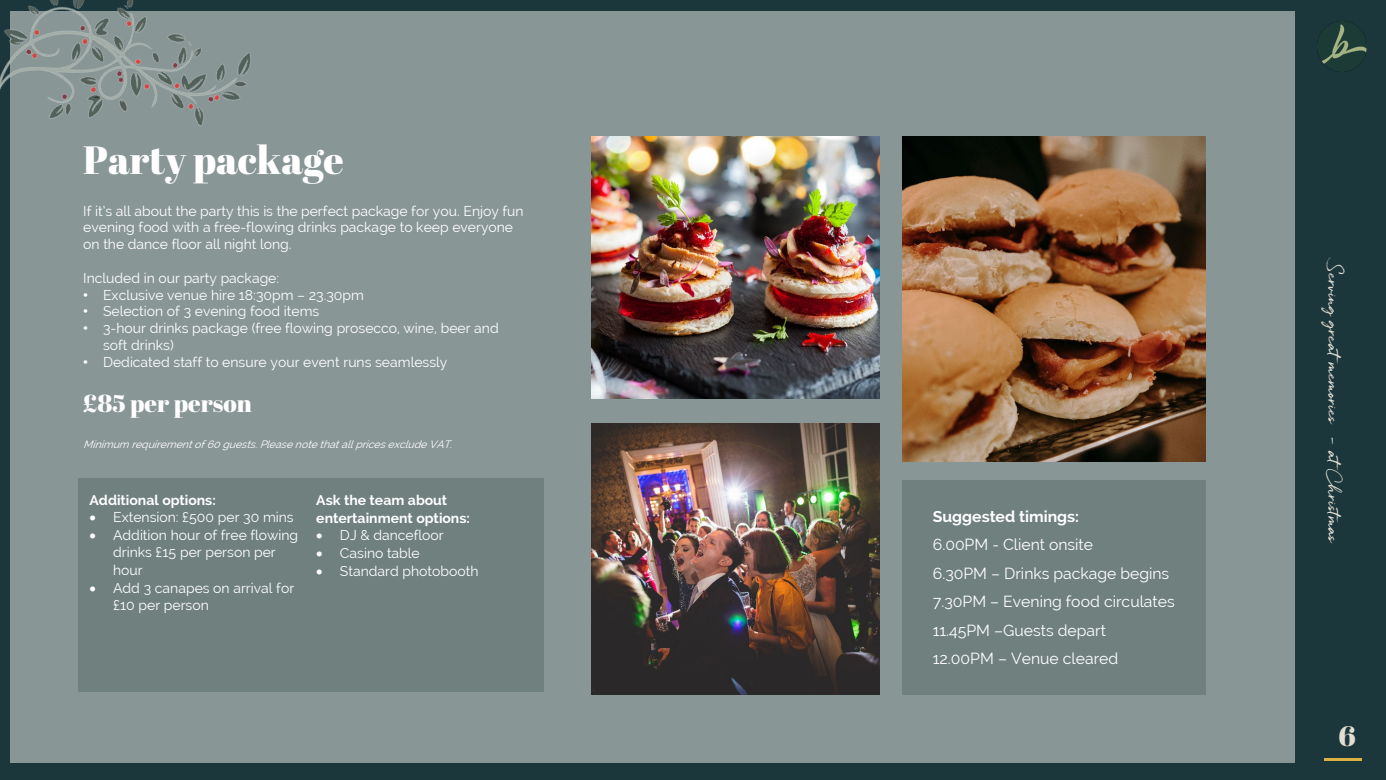
<style>
.page{position:relative;width:1386px;height:780px;background:#fff}
.page>*{position:absolute;margin:0;border:0;box-sizing:border-box;transform-origin:0 0}
.t1{font:39.38px "Abril Fatface";color:#fff}
.t2{font:28px "Abril Fatface";color:#e2ded2}
.t3{font:24.5px "Abril Fatface";color:#fff}
.t4{font:15.75px/28.3px "Raleway";color:#fff}
.t5{font:15.75px "Quickbrush";color:#e2ded2}
.t6{font:700 15.75px "Raleway";color:#fff}
.t7{font:14px/16.8px "Raleway";color:#fff}
.t8{font:700 14px/17.7px "Raleway";color:#fff}
.t9{font:italic 10.5px "Raleway";color:#fff}
.s1{font-family:"Arial"}
</style>
<div class="page">
<div style="left:0;top:0;width:1385px;height:779px;background:#1c373b"></div>
<div style="left:10px;top:12px;width:1284px;height:750px;background:#899696"></div>
<hr style="left:1323px;top:757px;width:38px;height:3px;background:#dbb143">
<img style="left:591px;top:136px;width:288px;height:262px">
<img style="left:591px;top:423px;width:288px;height:271px">
<img style="left:902px;top:136px;width:303px;height:325px">
<img style="left:1317px;top:22px;width:49px;height:49px">
<div style="left:902px;top:480px;width:303px;height:214px;background:#6f807f"></div>
<div style="left:78px;top:478px;width:466px;height:213px;background:#6f807f"></div>
<img style="left:0;top:0;width:273px;height:126px">
<h1 class="t1" style="left:83px;top:132px;width:262px">Party package</h1>
<p class="t7" style="left:83px;top:202px;width:442px">If it’s all about the party this is the perfect package for you. Enjoy fun evening food with a free-flowing drinks package to keep everyone on the dance floor all night long.</p>
<p class="t7" style="left:83px;top:269px;width:197px">Included in our party package:</p>
<p class="t7" style="left:83px;top:286px;width:282px"><span class="s1">•</span> Exclusive venue hire 18:30pm – 23.30pm</p>
<p class="t7" style="left:83px;top:303px;width:237px"><span class="s1">•</span> Selection of 3 evening food items</p>
<p class="t7" style="left:103px;top:320px;width:397px;text-indent:-20px"><span class="s1">•</span> 3-hour drinks package (free flowing prosecco, wine, beer and soft drinks)</p>
<p class="t7" style="left:83px;top:353px;width:365px"><span class="s1">•</span> Dedicated staff to ensure your event runs seamlessly</p>
<h3 class="t3" style="left:83px;top:386px;width:170px">£85 per person</h3>
<p class="t9" style="left:83px;top:437px;width:374px">Minimum requirementof60guests.PleasenotethatallpricesexcludeVAT.</p>
<p class="t8" style="left:89px;top:491px;width:128px">Additional options:</p>
<p class="t7" style="left:89px;top:508px;width:206px">• Extension: £500 per 30 mins</p>
<p class="t7" style="left:113px;top:525px;width:187px;line-height:17.7px;text-indent:-24px">• Addition hour of free flowing drinks £15 per person per hour</p>
<p class="t7" style="left:113px;top:578px;width:182px;line-height:17.7px;text-indent:-24px">• Add 3 canapes on arrival for £10 per person</p>
<p class="t8" style="left:316px;top:491px;width:155px">Ask the team about entertainment options:</p>
<p class="t7" style="left:316px;top:527px;width:129px">• DJ &amp; dancefloor</p>
<p class="t7" style="left:316px;top:544px;width:105px">• Casino table</p>
<p class="t7" style="left:316px;top:562px;width:164px">• Standard photobooth</p>
<p class="t6" style="left:932px;top:507px;width:148px">Suggested timings:</p>
<p class="t4" style="left:932px;top:530px;width:243px">6.00PM - Client onsite<br>6.30PM – Drinks package begins<br>7.30PM – Evening food circulates<br>11.45PM –Guests depart<br>12.00PM – Venue cleared</p>
<p class="t5" style="left:1343px;top:260px;width:286px;rotate:90deg">Serving greatmemories - atChristmas</p>
<h2 class="t2" style="left:1338px;top:716px;width:19px">6</h2>
</div>
